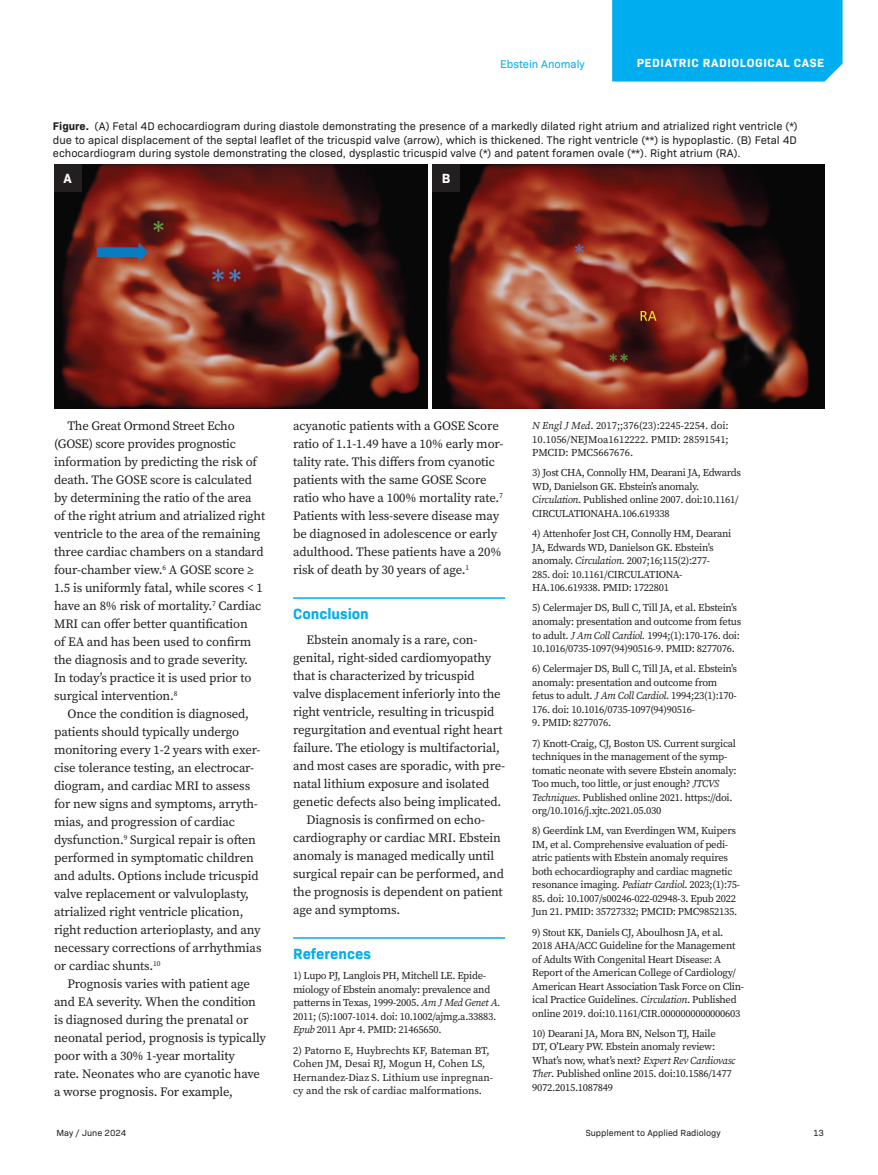
<style>
.page{position:relative;width:878px;height:1175px;background:#fff}
.page>*{position:absolute;margin:0;border:0;box-sizing:border-box;transform-origin:0 0}
.Heading-Ped-Case{font:700 15px "Bio Sans";color:#00aeef}
.Figure-Markers{font:700 13.5px "Bio Sans";color:#fff}
.Body{font:12.75px/18px "Source Serif Pro";letter-spacing:-.01em;color:#231f20}
.t1{font:700 12px "Bio Sans";letter-spacing:.05em;color:#fff}
.Figure{font:11.25px/13.5px "Bio Sans";color:#231f20;text-align:justify}
.t2{font:11.25px "Bio Sans";color:#00aeef}
.t3{font:10.5px/13.5px "Source Serif Pro";letter-spacing:-.025em;color:#231f20}
.t4{font:10.5px/13.5px "Source Serif Pro";color:#231f20}
.t5{font:9px "Bio Sans";color:#231f20}
.s1{font-weight:700}
.s2{font-style:italic}
</style>
<div class="page">
<div style="left:612px;top:0;width:230px;height:82px;background:#00aeef"></div>
<hr style="left:293px;top:597px;width:212px;height:2px;background:#00aeef">
<hr style="left:293px;top:937px;width:212px;height:1px;background:#00aeef">
<img style="left:54px;top:164px;width:373px;height:244px">
<img style="left:432px;top:164px;width:392px;height:244px">
<div style="left:54px;top:164px;width:27px;height:27px;background:#231f20"></div>
<div style="left:432px;top:164px;width:27px;height:27px;background:#231f20"></div>
<p class="t2" style="left:500px;top:55px;width:86px">Ebstein Anomaly</p>
<p class="t1" style="left:636px;top:54px;width:189px">PEDIATRIC RADIOLOGICAL CASE</p>
<p class="Figure" style="left:53px;top:119px;width:746px"><span class="s1">Figure.</span> (A) Fetal 4D echocardiogram during diastole demonstrating the presence of a markedly dilated right atrium and atrialized right ventricle (*) due to apical displacement of the septal leaflet of the tricuspid valve (arrow), which is thickened. The right ventricle (**) is hypoplastic. (B) Fetal 4D echocardiogram during systole demonstrating the closed, dysplastic tricuspid valve (*) and patent foramen ovale (**). Right atrium (RA).</p>
<p class="Figure-Markers" style="left:63px;top:168px;width:10px">A</p>
<p class="Figure-Markers" style="left:442px;top:168px;width:10px">B</p>
<p class="Body" style="left:54px;top:417px;width:213px;text-indent:14px">The Great Ormond Street Echo (GOSE) score provides prognostic information by predicting the risk of death. The GOSE score is calculated by determining the ratio of the area of the right atrium and atrialized right ventricle to the area of the remaining three cardiac chambers on a standard four-chamber view.<sup>6</sup> A GOSE score ≥ 1.5 is uniformly fatal, while scores &lt; 1 have an 8% risk of mortality.<sup>7</sup> Cardiac MRI can offer better quantification<br>of EA and has been used to confirm the diagnosis and to grade severity.<br>In today’s practice it is used prior to surgical intervention.<sup>8</sup></p>
<p class="Body" style="left:54px;top:705px;width:209px;text-indent:14px">Once the condition is diagnosed, patients should typically undergo monitoring every 1-2 years with exer&shy;cise tolerance testing, an electrocar&shy;diogram, and cardiac MRI to assess for new signs and symptoms, arryth&shy;mias, and progression of cardiac dysfunction.<sup>9</sup> Surgical repair is often performed in symptomatic children and adults. Options include tricuspid valve replacement or valvuloplasty, atrialized right ventricle plication, right reduction arterioplasty, and any necessary corrections of arrhythmias or cardiac shunts.<sup>10</sup></p>
<p class="Body" style="left:54px;top:975px;width:213px;text-indent:14px">Prognosis varies with patient age and EA severity. When the condition is diagnosed during the prenatal or neonatal period, prognosis is typically poor with a 30% 1-year mortality<br>rate. Neonates who are cyanotic have a worse prognosis. For example,</p>
<p class="Body" style="left:293px;top:417px;width:212px">acyanotic patients with a GOSE Score ratio of 1.1-1.49 have a 10% early mor&shy;tality rate. This differs from cyanotic patients with the same GOSE Score ratio who have a 100% mortality rate.<sup>7<br></sup>Patients with less-severe disease may be diagnosed in adolescence or early adulthood. These patients have a 20% risk of death by 30 years of age.<sup>1</sup></p>
<p class="Heading-Ped-Case" style="left:293px;top:602px;width:77px">Conclusion</p>
<p class="Body" style="left:293px;top:630px;width:213px;text-indent:14px">Ebstein anomaly is a rare, con&shy;genital, right-sided cardiomyopathy that is characterized by tricuspid valve displacement inferiorly into the right ventricle, resulting in tricuspid regurgitation and eventual right heart failure. The etiology is multifactorial, and most cases are sporadic, with pre&shy;natal lithium exposure and isolated genetic defects also being implicated.</p>
<p class="Body" style="left:293px;top:810px;width:212px;text-indent:14px">Diagnosis is confirmed on echo&shy;cardiography or cardiac MRI. Ebstein anomaly is managed medically until surgical repair can be performed, and the prognosis is dependent on patient age and symptoms.</p>
<p class="Heading-Ped-Case" style="left:293px;top:942px;width:79px">References</p>
<p class="t3" style="left:293px;top:969px;width:209px">1) Lupo PJ, Langlois PH, Mitchell LE. Epide&shy;miology of Ebstein anomaly: prevalence and patterns in Texas, 1999-2005. <span class="s2">Am J Med Genet A.<br></span>2011; (5):1007-1014. doi: 10.1002/ajmg.a.33883.<br><span class="s2">Epub</span> 2011 Apr 4. PMID: 21465650.</p>
<p class="t4" style="left:293px;top:1043px;width:201px">2) Patorno E, Huybrechts KF, Bateman BT, Cohen JM, Desai RJ, Mogun H, Cohen LS, Hernandez-Diaz S. Lithium use inpregnan&shy;cy and the rsk of cardiac malformations.</p>
<p class="t3" style="left:532px;top:419px;width:198px;text-align:justify"><span class="s2">N Engl J Med</span>. 2017;;376(23):2245-2254. doi:<br>10.1056/NEJMoa1612222. PMID: 28591541; PMCID: PMC5667676.</p>
<p class="t3" style="left:532px;top:466px;width:210px">3) Jost CHA, Connolly HM, Dearani JA, Edwards WD, Danielson GK. Ebstein’s anomaly.<br><span class="s2">Circulation</span>. Published online 2007. doi:10.1161/ CIRCULATIONAHA.106.619338</p>
<p class="t3" style="left:532px;top:527px;width:201px">4) Attenhofer Jost CH, Connolly HM, Dearani JA, Edwards WD, Danielson GK. Ebstein’s anomaly. <span class="s2">Circulation.</span> 2007;16;115(2):277-<br>285. doi: 10.1161/CIRCULATIONA-HA.106.619338. PMID: 1722801</p>
<p class="t3" style="left:532px;top:601px;width:210px">5) Celermajer DS, Bull C, Till JA, et al. Ebstein’s anomaly: presentation and outcome from fetus to adult. <span class="s2">J Am Coll Cardiol.</span> 1994;(1):170-176. doi:<br>10.1016/0735-1097(94)90516-9. PMID: 8277076.</p>
<p class="t3" style="left:532px;top:662px;width:206px">6) Celermajer DS, Bull C, Till JA, et al. Ebstein’s anomaly: presentation and outcome from fetus to adult. <span class="s2">J Am Coll Cardiol</span>. 1994;23(1):170- 176. doi: 10.1016/0735-1097(94)90516-</p>
<p class="t3" style="left:532px;top:716px;width:81px">9. PMID: 8277076.</p>
<p class="t3" style="left:532px;top:736px;width:206px">7) Knott-Craig, CJ, Boston US. Current surgical techniques in the management of the symp&shy;tomatic neonate with severe Ebstein anomaly:<br>Too much, too little, or just enough? <span class="s2">JTCVS Techniques</span>. Published online 2021. https://doi. org/10.1016/j.xjtc.2021.05.030</p>
<p class="t3" style="left:532px;top:824px;width:209px">8) Geerdink LM, van Everdingen WM, Kuipers IM, et al. Comprehensive evaluation of pedi&shy;atric patients with Ebstein anomaly requires both echocardiography and cardiac magnetic resonance imaging. <span class="s2">Pediatr Cardiol</span>. 2023;(1):75-</p>
<p class="t3" style="left:532px;top:891px;width:206px">85. doi: 10.1007/s00246-022-02948-3. Epub 2022<br>Jun 21. PMID: 35727332; PMCID: PMC9852135.</p>
<p class="t3" style="left:532px;top:925px;width:213px">9) Stout KK, Daniels CJ, Aboulhosn JA, et al.<br>2018 AHA/ACC Guideline for the Management of Adults With Congenital Heart Disease: A Report of the American College of Cardiology/ American Heart Association Task Force on Clin&shy;ical Practice Guidelines. <span class="s2">Circulation</span>. Published online 2019. doi:10.1161/CIR.0000000000000603</p>
<p class="t3" style="left:532px;top:1026px;width:205px">10) Dearani JA, Mora BN, Nelson TJ, Haile<br>DT, O’Leary PW. Ebstein anomaly review:<br>What’s now, what’s next? <span class="s2">Expert Rev Cardiovasc Ther</span>. Published online 2015. doi:10.1586/1477<br>9072.2015.1087849</p>
<p class="t5" style="left:56px;top:1126px;width:71px">May / June 2024</p>
<p class="t5" style="left:585px;top:1126px;width:136px">Supplement to Applied Radiology</p>
<p class="t5" style="left:813px;top:1126px;width:12px">13</p>
</div>
